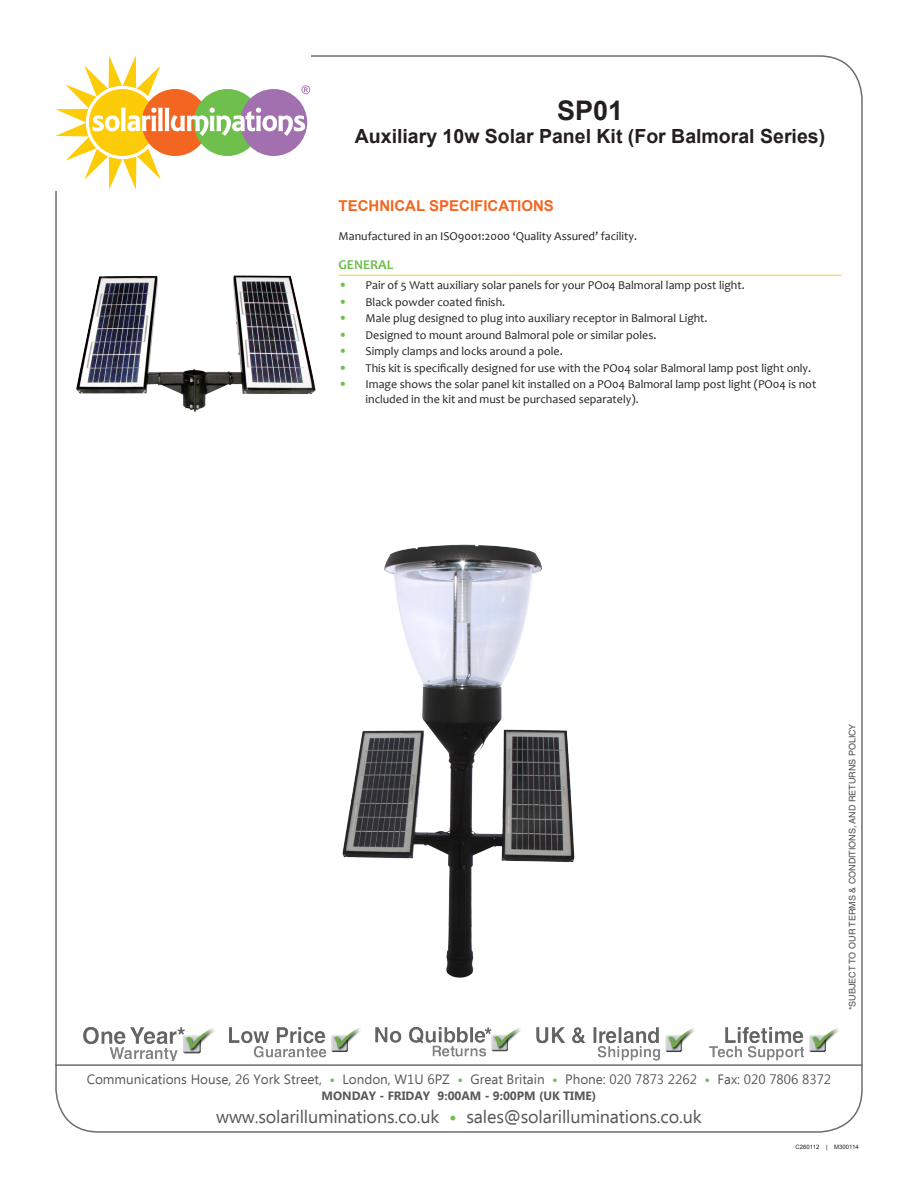
<style>
.page{position:relative;width:918px;height:1188px;background:#fff}
.page>*{position:absolute;margin:0;border:0;box-sizing:border-box;transform-origin:0 0}
.Product_Name{font:700 27px "Arial";color:#231f20}
.Product_Name-2{font:700 19.5px "Arial";color:#231f20}
.t1{font:18px "Ebrima";letter-spacing:-.01em;color:#57585a}
.Title_Major{font:700 15px "Arial";color:#f36621}
.t2{font:13.5px "Ebrima";color:#57585a}
.Title_Division{font:700 13.5px "Candara";color:#6fbf4d}
.Title_Major-2{font:12px/14.4px "Candara";color:#231f20}
.t3{font:700 12px "Ebrima";color:#57585a}
.t4{font:9px "Helvetica LT Std";color:#4b4c4d}
.Generic_Text{font:6px "Arial";color:#231f20}
.s1{font-weight:700;font-size:13.5px;color:#6fbf4d}
.s2{font-weight:700;color:#6fbf4d}
</style>
<div class="page">
<hr style="left:55px;top:1064px;width:808px;height:2px;background:#6c6d70">
<svg style="left:55px;top:55px;width:255px;height:135px"></svg>
<img style="left:710px;top:1028px;width:129px;height:32px">
<img style="left:230px;top:1028px;width:131px;height:30px">
<img style="left:376px;top:1028px;width:145px;height:29px">
<img style="left:83px;top:1028px;width:132px;height:32px">
<img style="left:536px;top:1028px;width:159px;height:32px">
<hr style="left:339px;top:275px;width:502px;height:1px;background:#fecd08">
<img style="left:342px;top:544px;width:233px;height:434px">
<img style="left:76px;top:275px;width:240px;height:137px">
<p class="Product_Name" style="left:557px;top:92px;width:68px">SP01</p>
<p class="Product_Name-2" style="left:355px;top:123px;width:472px">Auxiliary 10w Solar Panel Kit (For Balmoral Series)</p>
<p class="Title_Major" style="left:339px;top:195px;width:217px">TECHNICAL SPECIFICATIONS</p>
<p class="Title_Major-2" style="left:339px;top:228px;width:300px">Manufactured in an ISO9001:2000 ‘Quality Assured’ facility.</p>
<p class="Title_Division" style="left:339px;top:256px;width:56px">GENERAL</p>
<p class="Title_Major-2" style="left:339px;top:278px;width:408px"><span class="s1">•</span> Pair of 5 Watt auxiliary solar panels for your PO04 Balmoral lamp post light.</p>
<p class="Title_Major-2" style="left:339px;top:295px;width:168px"><span class="s1">•</span> Black powder coated finish.</p>
<p class="Title_Major-2" style="left:339px;top:311px;width:371px"><span class="s1">•</span> Male plug designed to plug into auxiliary receptor in Balmoral Light.</p>
<p class="Title_Major-2" style="left:339px;top:328px;width:319px"><span class="s1">•</span> Designed to mount around Balmoral pole or similar poles.</p>
<p class="Title_Major-2" style="left:339px;top:344px;width:226px"><span class="s1">•</span> Simply clamps and locks around a pole.</p>
<p class="Title_Major-2" style="left:339px;top:361px;width:474px"><span class="s1">•</span> This kit is specifically designed for use with the PO04 solar Balmoral lamp post light only.</p>
<p class="Title_Major-2" style="left:366px;top:377px;width:452px;text-indent:-27px"><span class="s1">•</span> Image shows the solar panel kit installed on a PO04 Balmoral lamp post light (PO04 is not included in the kit and must be purchased separately).</p>
<p class="t4" style="left:847px;top:1010px;width:288px;rotate:-90deg">*SUBJECT TO OUR TERMS &amp; CONDITIONS, AND RETURNS POLICY</p>
<p class="t2" style="left:87px;top:1069px;width:746px">Communications House, 26 York Street, <span class="s2">•</span> London, W1U 6PZ <span class="s2">•</span> Great Britain <span class="s2">•</span> Phone: 020 7873 2262 <span class="s2">•</span> Fax: 020 7806 8372</p>
<p class="t3" style="left:322px;top:1087px;width:276px">MONDAY - FRIDAY 9:00AM - 9:00PM (UK TIME)</p>
<h3 class="t1" style="left:216px;top:1103px;width:487px">www.solarilluminations.co.uk <span class="s2">•</span> sales@solarilluminations.co.uk</h3>
<p class="Generic_Text" style="left:795px;top:1143px;width:65px">C260112 | M300114</p>
</div>
